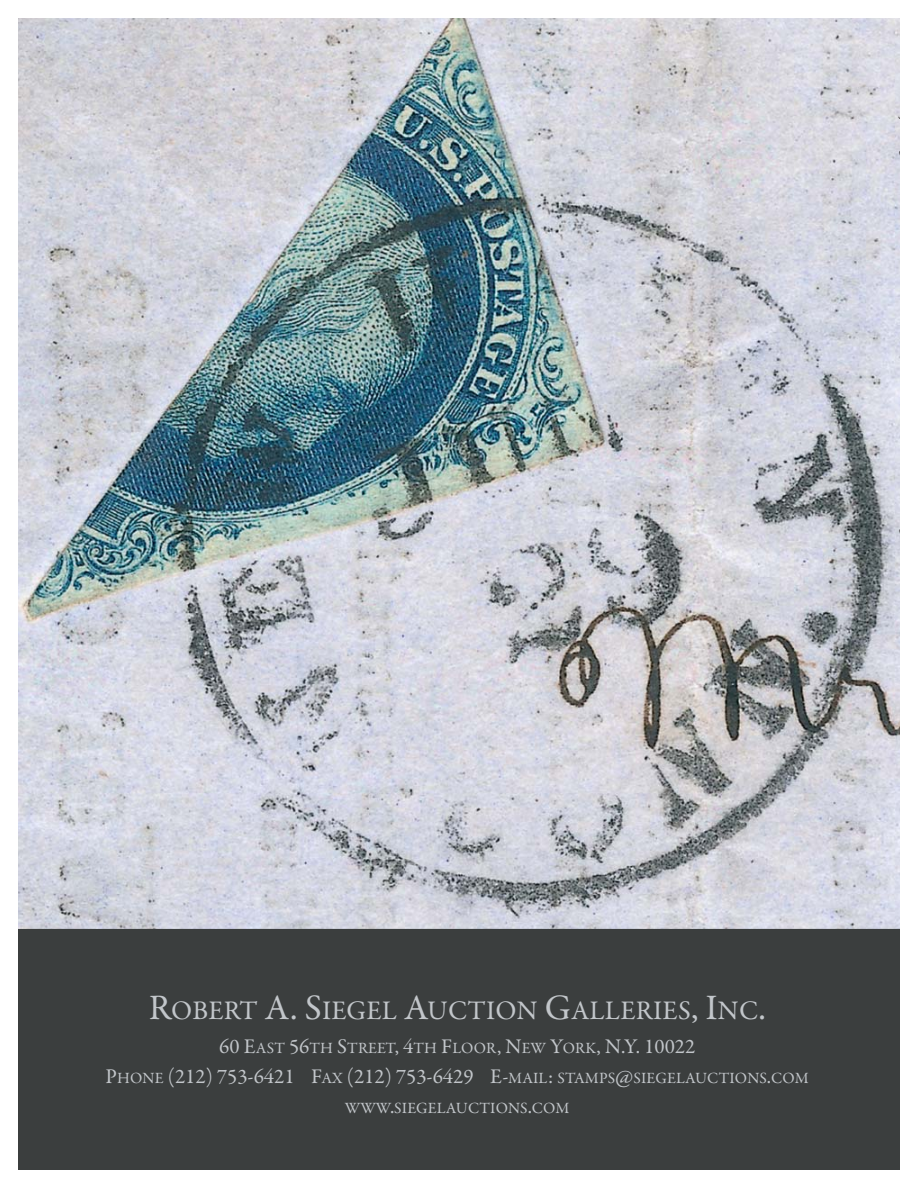
<style>
.page{position:relative;width:918px;height:1188px;background:#fff}
.page>*{position:absolute;margin:0;border:0;box-sizing:border-box;transform-origin:0 0}
.t1{font:27px "Garamond Premr Pro";letter-spacing:.01em;color:#c2c6ca}
.t2{font:21px/30px "Garamond Premr Pro";color:#c2c6ca;text-align:center}
.t3{font:18px "Garamond Premr Pro";color:#231f20}
.t4{font:15.75px "Garamond Premr Pro";letter-spacing:.01em;color:#c2c6ca}
.s1{font-size:36px}
.s2{font-size:15.75px}
.s3{font-size:21px}
</style>
<div class="page">
<div style="left:18px;top:18px;width:882px;height:1152px;background:#3b3e3e"></div>
<img style="left:18px;top:18px;width:882px;height:911px">
<p class="t3" style="left:917px;top:116px;width:5px;rotate:90deg">,</p>
<p class="t1" style="left:149px;top:993px;width:619px"><span class="s1">R</span>OBERT <span class="s1">A. S</span>IEGEL <span class="s1">A</span>UCTION <span class="s1">G</span>ALLERIES<span class="s1">, I</span>NC<span class="s1">.</span></p>
<p class="t2" style="left:106px;top:1030px;width:705px">60 E<span class="s2">AST</span> 56<span class="s2">TH</span> S<span class="s2">TREET</span>, 4<span class="s2">TH</span> F<span class="s2">LOOR</span>, N<span class="s2">EW</span> Y<span class="s2">ORK</span>, N.Y. 10022<br>P<span class="s2">HONE</span> (212) 753-6421 F<span class="s2">AX</span> (212) 753-6429 E-<span class="s2">MAIL</span>: <span class="s2">STAMPS</span>@<span class="s2">SIEGELAUCTIONS</span>.<span class="s2">COM</span></p>
<p class="t4" style="left:345px;top:1098px;width:226px">WWW<span class="s3">.</span>SIEGELAUCTIONS<span class="s3">.</span>COM</p>
</div>
